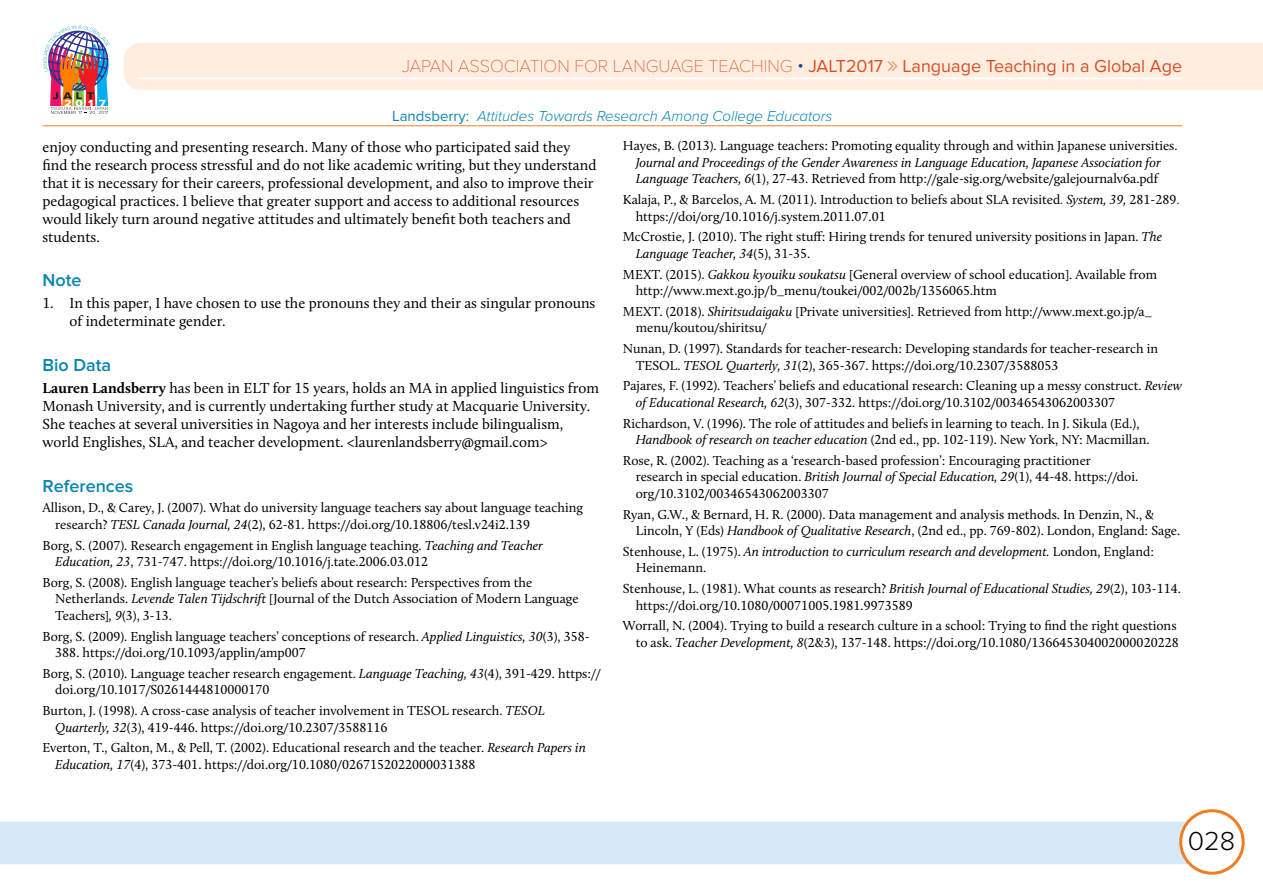
<style>
.page{position:relative;width:1263px;height:893px;background:#fff}
.page>*{position:absolute;margin:0;border:0;box-sizing:border-box;transform-origin:0 0}
.t1{font:300 27px "Proxima Nova";color:#000}
.t2{font:18px "Proxima Nova";color:#d55028}
.t3{font:600 18px "Proxima Nova";color:#0985b3}
.t4{font:15px/18px "Calluna";color:#000}
.t5{font:italic 300 15px "Proxima Nova";color:#0985b3}
.t6{font:13.5px/16.5px "Calluna";color:#000}
.t7{font:italic 13.5px/16.5px "Calluna";color:#000}
.s1{font-family:"Proxima Nova T";font-weight:100}
.s2{font-weight:300;color:#25408f}
.s3{font-weight:400;font-style:normal}
.s4{font-weight:700}
.s5{font-style:italic}
.s6{font-style:normal}
.s7{color:#3a3a3a}
</style>
<div class="page">
<div style="left:0;top:822px;width:1190px;height:42px;background:#d7e9f8"></div>
<div style="left:1181px;top:811px;width:62px;height:62px;background:#fff;border-radius:50%"></div>
<div style="left:1179px;top:809px;width:66px;height:66px;border:3px solid #f47c20;border-radius:50%"></div>
<div style="left:124px;top:43px;width:1139px;height:47px;background:#ffeee0"></div>
<hr style="left:137px;top:78px;width:1045px;height:1px;background:#fff">
<hr style="left:43px;top:126px;width:1139px;height:1px;background:#f47c20">
<img style="left:43px;top:25px;width:67px;height:90px">
<svg style="left:888px;top:61px;width:9px;height:10px"></svg>
<h2 class="t2" style="left:402px;top:55px;width:782px"><span class="s1">JAPAN ASSOCIATION FOR LANGUAGE TEACHING</span> <span class="s2">•</span> JALT2017 Language Teaching in a Global Age</h2>
<p class="t5" style="left:392px;top:108px;width:442px"><span class="s3">Landsberry:</span> Attitudes Towards Research Among College Educators</p>
<p class="t4" style="left:43px;top:137px;width:555px">enjoy conducting and presenting research. Many of those who participated said they find the research process stressful and do not like academic writing, but they understand that it is necessary for their careers, professional development, and also to improve their pedagogical practices. I believe that greater support and access to additional resources would likely turn around negative attitudes and ultimately benefit both teachers and students.</p>
<h2 class="t3" style="left:43px;top:270px;width:41px">Note</h2>
<p class="t4" style="left:70px;top:294px;width:527px;text-indent:-27px">1. In this paper, I have chosen to use the pronouns they and their as singular pronouns of indeterminate gender.</p>
<h2 class="t3" style="left:43px;top:354px;width:70px">Bio Data</h2>
<p class="t4" style="left:43px;top:379px;width:558px"><span class="s4">Lauren Landsberry</span> has been in ELT for 15 years, holds an MA in applied linguistics from Monash University, and is currently undertaking further study at Macquarie University.<br>She teaches at several universities in Nagoya and her interests include bilingualism, world Englishes, SLA, and teacher development. &lt;laurenlandsberry@gmail.com&gt;</p>
<h2 class="t3" style="left:43px;top:475px;width:92px">References</h2>
<p class="t6" style="left:55px;top:499px;width:529px;text-indent:-13px">Allison, D., &amp; Carey, J. (2007). What do university language teachers say about language teaching research? <span class="s5">TESL Canada Journal, 24</span>(2), 62-81. https://doi.org/10.18806/tesl.v24i2.139</p>
<p class="t6" style="left:55px;top:537px;width:489px;text-indent:-13px">Borg, S. (2007). Research engagement in English language teaching. <span class="s5">Teaching and Teacher<br>Education, 23</span>, 731-747. https://doi.org/10.1016/j.tate.2006.03.012</p>
<p class="t6" style="left:55px;top:574px;width:525px;text-indent:-13px">Borg, S. (2008). English language teacher’s beliefs about research: Perspectives from the<br>Netherlands. <span class="s5">Levende Talen Tijdschrift</span> [Journal of the Dutch Association of Modern Language<br>Teachers]<span class="s5">, 9</span>(3), 3-13.</p>
<p class="t6" style="left:55px;top:628px;width:536px;text-indent:-13px">Borg, S. (2009). English language teachers’ conceptions of research. <span class="s5">Applied Linguistics, 30</span>(3), 358-<br>388. https://doi.org/10.1093/applin/amp007</p>
<p class="t6" style="left:55px;top:665px;width:547px;text-indent:-13px">Borg, S. (2010). Language teacher research engagement. <span class="s5">Language Teaching, 43</span>(4), 391-429. https:// doi.org/10.1017/S0261444810000170</p>
<p class="t6" style="left:55px;top:702px;width:491px;text-indent:-13px">Burton, J. (1998). A cross-case analysis of teacher involvement in TESOL research. <span class="s5">TESOL<br>Quarterly, 32</span>(3), 419-446. https://doi.org/10.2307/3588116</p>
<p class="t6" style="left:55px;top:739px;width:532px;text-indent:-13px">Everton, T., Galton, M., &amp; Pell, T. (2002). Educational research and the teacher. <span class="s5">Research Papers in<br>Education, 17</span>(4), 373-401. https://doi.org/10.1080/0267152022000031388</p>
<p class="t6" style="left:623px;top:137px;width:556px">Hayes, B. (2013). Language teachers: Promoting equality through and within Japanese universities.</p>
<p class="t7" style="left:636px;top:154px;width:526px">Journal and Proceedings of the Gender Awareness in Language Education, Japanese Association for<br>Language Teachers, 6<span class="s6">(1), 27-43. Retrieved from http://gale-sig.org/website/galejournalv6a.pdf</span></p>
<p class="t6" style="left:636px;top:191px;width:545px;text-indent:-13px">Kalaja, P., &amp; Barcelos, A. M. (2011). Introduction to beliefs about SLA revisited<span class="s7">.</span> <span class="s5">System, 39,</span> 281-289<span class="s7">. </span>https://doi/org/10.1016/j.system.2011.07.01</p>
<p class="t6" style="left:636px;top:228px;width:528px;text-indent:-13px">McCrostie, J. (2010). The right stuff: Hiring trends for tenured university positions in Japan. <span class="s5">The<br>Language Teacher, 34</span>(5), 31-35.</p>
<p class="t6" style="left:636px;top:266px;width:523px;text-indent:-13px">MEXT. (2015). <span class="s5">Gakkou kyouiku soukatsu</span> [General overview of school education]. Available from http://www.mext.go.jp/b_menu/toukei/002/002b/1356065.htm</p>
<p class="t6" style="left:636px;top:303px;width:518px;text-indent:-13px">MEXT. (2018). <span class="s5">Shiritsudaigaku</span> [Private universities]. Retrieved from http://www.mext.go.jp/a_ menu/koutou/shiritsu/</p>
<p class="t6" style="left:636px;top:340px;width:524px;text-indent:-13px">Nunan, D. (1997). Standards for teacher-research: Developing standards for teacher-research in<br>TESOL. <span class="s5">TESOL Quarterly, 31</span>(2), 365-367. https://doi.org/10.2307/3588053</p>
<p class="t6" style="left:636px;top:377px;width:548px;text-indent:-13px">Pajares, F. (1992). Teachers’ beliefs and educational research: Cleaning up a messy construct. <span class="s5">Review of Educational Research, 62</span>(3), 307-332. https://doi.org/10.3102/00346543062003307</p>
<p class="t6" style="left:636px;top:415px;width:515px;text-indent:-13px">Richardson, V. (1996). The role of attitudes and beliefs in learning to teach. In J. Sikula (Ed.),<br><span class="s5">Handbook of research on teacher education</span> (2nd ed., pp. 102-119). New York, NY: Macmillan.</p>
<p class="t6" style="left:636px;top:452px;width:504px;text-indent:-13px">Rose, R. (2002). Teaching as a ‘research-based profession’: Encouraging practitioner research in special education. <span class="s5">British Journal of Special Education, 29</span>(1), 44-48. https://doi. org/10.3102/00346543062003307</p>
<p class="t6" style="left:636px;top:506px;width:546px;text-indent:-13px">Ryan, G.W., &amp; Bernard, H. R. (2000). Data management and analysis methods. In Denzin, N., &amp;<br>Lincoln, Y (Eds) <span class="s5">Handbook of Qualitative Research</span>, (2nd ed., pp. 769-802). London, England: Sage.</p>
<p class="t7" style="left:636px;top:543px;width:520px;text-indent:-13px"><span class="s6">Stenhouse, L. (1975).</span> An introduction to curriculum research and development. <span class="s6">London, England:<br>Heinemann.</span></p>
<p class="t6" style="left:636px;top:580px;width:547px;text-indent:-13px">Stenhouse, L. (1981). What counts as research? <span class="s5">British Journal of Educational Studies, 29</span>(2), 103-114. https://doi.org/10.1080/00071005.1981.9973589</p>
<p class="t6" style="left:623px;top:617px;width:557px;text-align:right">Worrall, N. (2004). Trying to build a research culture in a school: Trying to find the right questions to ask. <span class="s5">Teacher Development, 8</span>(2&amp;3), 137-148. https://doi.org/10.1080/136645304002000020228</p>
<h1 class="t1" style="left:1188px;top:825px;width:49px">028</h1>
</div>
